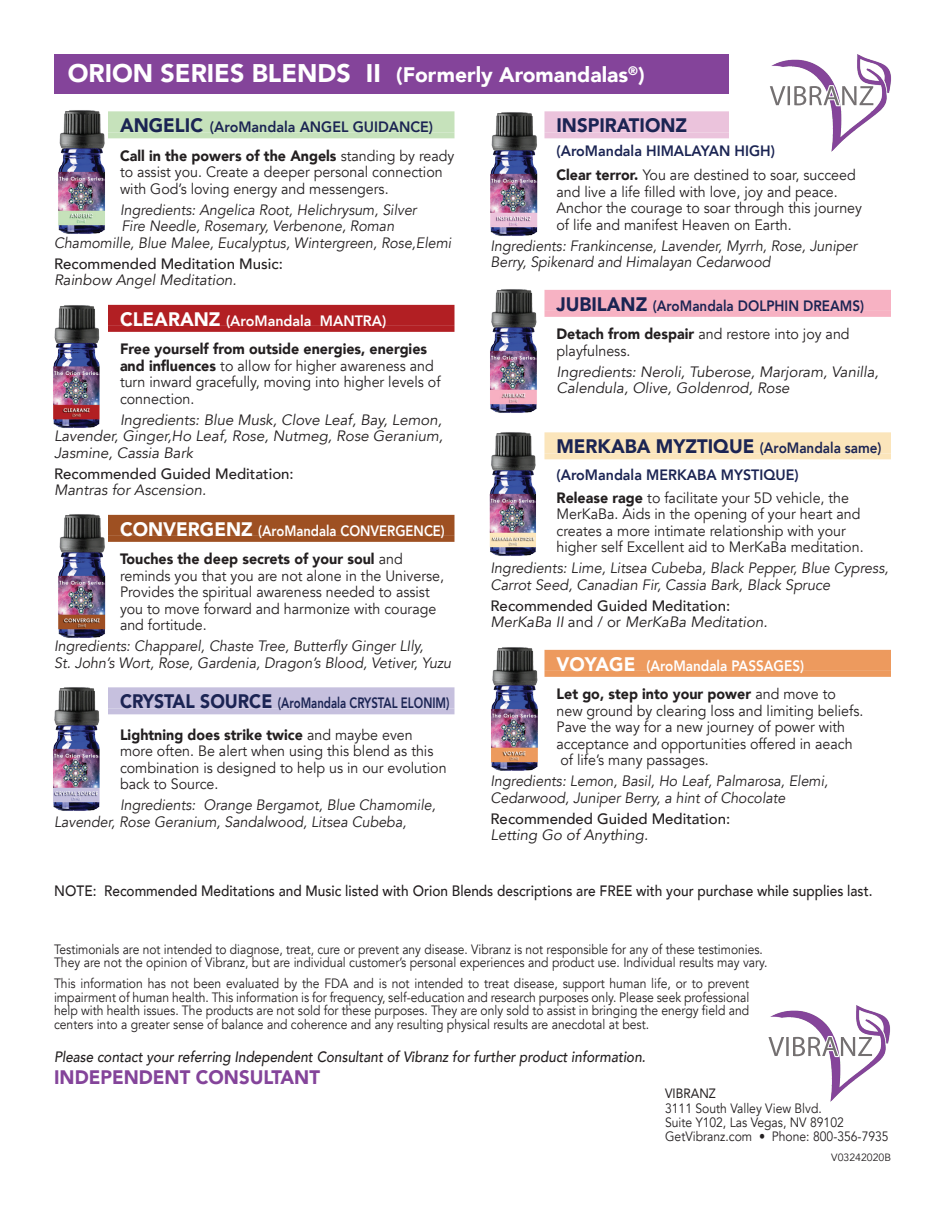
<style>
.page{position:relative;width:945px;height:1215px;background:#fff}
.page>*{position:absolute;margin:0;border:0;box-sizing:border-box;transform-origin:0 0}
.t1{font:900 21px "Avenir";color:#fff}
.t2{font:900 19.5px "Avenir";color:#84449a;scale:.95 1}
._13_point_subs{font:900 19.5px "Avenir";color:#1b2453;scale:.95 1}
._10pt_Avenir_Body{font:15px/16.5px "Avenir";color:#231f20;scale:.95 1}
._10pt_Avenir_Body-2{font:italic 15px/16.5px "Avenir";color:#231f20;scale:.95 1}
._10pt_Avenir_Body-3{font:500 15px/16.5px "Avenir";color:#231f20}
._10pt_Avenir_Body-4{font:italic 15px/16.5px "Avenir";color:#231f20;scale:.96 1}
._10pt_Avenir_Body-5{font:italic 15px/16.5px "Avenir";color:#231f20;text-align:justify}
.body_copy{font:500 15px "Avenir";color:#231f20;scale:.91 1}
._13_point_subs-2{font:italic 15px/16.5px "Avenir";color:#231f20;scale:.95 1}
.t3{font:italic 500 15px "Avenir";color:#231f20;scale:.9 1}
._10pt_Avenir_Body-6{font:800 15px "Avenir";color:#1b2453;scale:.95 1}
._13_point_subs-3{font:800 15px "Avenir";color:#1b2453;scale:.76 1}
._13_point_subs-4{font:800 15px "Avenir";color:#fff;scale:.87 1}
._13_point_subs-5{font:800 15px "Avenir";color:#1b2453;scale:.9 1}
._13_point_subs-6{font:800 15px "Avenir";color:#1b2453;scale:.95 1}
._10pt_Avenir_Body-7{font:800 15px "Avenir";color:#1b2453;scale:.9 1}
._13_point_subs-7{font:800 15px "Avenir";color:#fff;scale:.95 1}
._13_point_subs-8{font:800 15px "Avenir";color:#fff;scale:.9 1}
.t4{font:13.5px/13.5px "Avenir";color:#231f20;scale:.9 1}
.t5{font:13.5px/13.5px "Avenir";color:#231f20;scale:.89 1}
.t6{font:13.5px "Avenir";color:#231f20;scale:.9 1}
.t7{font:10.5px "Avenir";color:#231f20}
.s1{font-size:25.5px}
.s2{font-weight:900;font-size:19.5px}
.s3{font-weight:900}
.s4{font-weight:400;font-style:italic}
.s5{font-weight:400}
</style>
<div class="page">
<img style="left:768px;top:1005px;width:122px;height:97px">
<img style="left:781px;top:1036px;width:92px;height:21px">
<img style="left:770px;top:54px;width:121px;height:98px">
<img style="left:782px;top:85px;width:92px;height:21px">
<div style="left:108px;top:111px;width:346px;height:21px;background:#c6e2bb"></div>
<div style="left:108px;top:132px;width:346px;height:6px;background:#c6e2bb"></div>
<div style="left:108px;top:305px;width:346px;height:21px;background:#b21f23"></div>
<div style="left:108px;top:326px;width:346px;height:6px;background:#b21f23"></div>
<div style="left:108px;top:515px;width:346px;height:21px;background:#9e5022"></div>
<div style="left:108px;top:536px;width:346px;height:6px;background:#9e5022"></div>
<div style="left:108px;top:687px;width:346px;height:21px;background:#c6c0de"></div>
<div style="left:108px;top:708px;width:346px;height:6px;background:#c6c0de"></div>
<div style="left:544px;top:111px;width:185px;height:21px;background:#ebc3dc"></div>
<div style="left:544px;top:132px;width:185px;height:6px;background:#ebc3dc"></div>
<div style="left:544px;top:290px;width:347px;height:21px;background:#f7b2c3"></div>
<div style="left:544px;top:311px;width:347px;height:6px;background:#f7b2c3"></div>
<div style="left:544px;top:432px;width:347px;height:21px;background:#fbe5bb"></div>
<div style="left:544px;top:453px;width:347px;height:6px;background:#fbe5bb"></div>
<div style="left:544px;top:650px;width:347px;height:21px;background:#ed9a5e"></div>
<div style="left:544px;top:671px;width:347px;height:6px;background:#ed9a5e"></div>
<div style="left:54px;top:54px;width:675px;height:39px;background:#84449a"></div>
<img style="left:58px;top:110px;width:51px;height:124px">
<img style="left:53px;top:687px;width:47px;height:124px">
<img style="left:58px;top:514px;width:48px;height:124px">
<img style="left:53px;top:304px;width:60px;height:124px">
<img style="left:490px;top:111px;width:58px;height:125px">
<img style="left:491px;top:647px;width:55px;height:124px">
<img style="left:489px;top:432px;width:62px;height:124px">
<img style="left:490px;top:289px;width:62px;height:124px">
<p class="t1" style="left:68px;top:57px;width:578px"><span class="s1">ORION SERIES BLENDS II</span> (Formerly Aromandalas<sup>®</sup>)</p>
<p class="_13_point_subs-6" style="left:120px;top:115px;width:331px"><span class="s2">ANGELIC</span> (AroMandala ANGEL GUIDANCE)</p>
<p class="_10pt_Avenir_Body" style="left:120px;top:148px;width:354px"><span class="s3">Call in the powers of the Angels</span> standing by ready to assist you. Create a deeper personal connection with God’s loving energy and messengers.</p>
<p class="_10pt_Avenir_Body-2" style="left:120px;top:202px;width:314px">Ingredients: Angelica Root, Helichrysum, Silver</p>
<p class="_10pt_Avenir_Body-2" style="left:121px;top:218px;width:289px">Fire Needle, Rosemary, Verbenone, Roman</p>
<p class="_10pt_Avenir_Body-2" style="left:54px;top:235px;width:420px">Chamomille, Blue Malee, Eucalyptus, Wintergreen, Rose,Elemi</p>
<p class="_10pt_Avenir_Body-3" style="left:54px;top:255px;width:230px">Recommended Meditation Music:<br><span class="s4">Rainbow Angel Meditation.</span></p>
<p class="_13_point_subs-7" style="left:120px;top:309px;width:282px"><span class="s2">CLEARANZ</span> (AroMandala MANTRA)</p>
<p class="_10pt_Avenir_Body" style="left:120px;top:341px;width:339px"><span class="s3">Free yourself from outside energies, energies and influences</span> to allow for higher awareness and turn inward gracefully, moving into higher levels of connection.</p>
<p class="_10pt_Avenir_Body-5" style="left:54px;top:412px;width:390px;text-indent:66px">Ingredients: Blue Musk, Clove Leaf, Bay, Lemon, Lavender, Ginger,Ho Leaf, Rose, Nutmeg, Rose Geranium, Jasmine, Cassia Bark</p>
<p class="_10pt_Avenir_Body-3" style="left:54px;top:465px;width:241px">Recommended Guided Meditation:<br><span class="s4">Mantras for Ascension.</span></p>
<p class="_13_point_subs-4" style="left:120px;top:519px;width:375px"><span class="s2">CONVERGENZ</span> (AroMandala CONVERGENCE)</p>
<p class="_10pt_Avenir_Body" style="left:120px;top:551px;width:343px"><span class="s3">Touches the deep secrets of your soul</span> and reminds you that you are not alone in the Universe, Provides the spiritual awareness needed to assist you to move forward and harmonize with courage and fortitude.</p>
<p class="_10pt_Avenir_Body-4" style="left:54px;top:638px;width:415px">Ingredients: Chapparel, Chaste Tree, Butterfly Ginger LIly,<br>St. John’s Wort, Rose, Gardenia, Dragon’s Blood, Vetiver, Yuzu</p>
<p class="_13_point_subs-3" style="left:120px;top:691px;width:435px"><span class="s2">CRYSTAL SOURCE</span> (AroMandala CRYSTAL ELONIM)</p>
<p class="_10pt_Avenir_Body" style="left:120px;top:727px;width:345px"><span class="s3">Lightning does strike twice</span> and maybe even more often. Be alert when using this blend as this combination is designed to help us in our evolution back to Source.</p>
<p class="_13_point_subs-2" style="left:54px;top:797px;width:403px;text-indent:66px">Ingredients: Orange Bergamot, Blue Chamomile,<br>Lavender, Rose Geranium, Sandalwood, Litsea Cubeba,</p>
<p class="_13_point_subs" style="left:557px;top:109px;width:139px">INSPIRATIONZ</p>
<p class="_10pt_Avenir_Body-6" style="left:556px;top:139px;width:232px">(AroMandala HIMALAYAN HIGH)</p>
<p class="_10pt_Avenir_Body" style="left:556px;top:167px;width:323px"><span class="s3">Clear terror.</span> You are destined to soar, succeed and live a life filled with love, joy and peace.<br>Anchor the courage to soar through this journey of life and manifest Heaven on Earth.</p>
<p class="_10pt_Avenir_Body-2" style="left:490px;top:238px;width:387px">Ingredients: Frankincense, Lavender, Myrrh, Rose, Juniper<br>Berry, Spikenard and Himalayan Cedarwood</p>
<p class="_13_point_subs-5" style="left:557px;top:294px;width:343px"><span class="s2">JUBILANZ</span> (AroMandala DOLPHIN DREAMS)</p>
<p class="_10pt_Avenir_Body" style="left:556px;top:326px;width:310px"><span class="s3">Detach from despair</span> and restore into joy and playfulness.</p>
<p class="_10pt_Avenir_Body-5" style="left:556px;top:364px;width:324px">Ingredients: Neroli, Tuberose, Marjoram, Vanilla,<br>Calendula, Olive, Goldenrod, Rose</p>
<p class="_10pt_Avenir_Body-7" style="left:556px;top:436px;width:363px"><span class="s2">MERKABA MYZTIQUE</span> (AroMandala same)</p>
<p class="_10pt_Avenir_Body-6" style="left:556px;top:463px;width:256px">(AroMandala MERKABA MYSTIQUE)</p>
<p class="_10pt_Avenir_Body" style="left:556px;top:490px;width:325px"><span class="s3">Release rage</span> to facilitate your 5D vehicle, the MerKaBa. Aids in the opening of your heart and creates a more intimate relationship with your higher self Excellent aid to MerKaBa meditation.</p>
<p class="_10pt_Avenir_Body-4" style="left:490px;top:560px;width:416px">Ingredients: Lime, Litsea Cubeba, Black Pepper, Blue Cypress,<br>Carrot Seed, Canadian Fir, Cassia Bark, Black Spruce</p>
<p class="_10pt_Avenir_Body-3" style="left:490px;top:597px;width:279px">Recommended Guided Meditation:<br><span class="s4">MerKaBa II</span> <span class="s5">and / or</span> <span class="s4">MerKaBa Meditation.</span></p>
<p class="_13_point_subs-8" style="left:557px;top:654px;width:277px"><span class="s2">VOYAGE</span> (AroMandala PASSAGES)</p>
<p class="_10pt_Avenir_Body" style="left:556px;top:686px;width:325px"><span class="s3">Let go, step into your power</span> and move to new ground by clearing loss and limiting beliefs.<br>Pave the way for a new journey of power with acceptance and opportunities offered in aeach of life’s many passages.</p>
<p class="_10pt_Avenir_Body-2" style="left:490px;top:773px;width:357px">Ingredients: Lemon, Basil, Ho Leaf, Palmarosa, Elemi,<br>Cedarwood, Juniper Berry, a hint of Chocolate</p>
<p class="_10pt_Avenir_Body-3" style="left:490px;top:810px;width:241px">Recommended Guided Meditation:<br><span class="s4">Letting Go of Anything.</span></p>
<p class="body_copy" style="left:54px;top:877px;width:901px">NOTE: Recommended Meditations and Music listed with Orion Blends descriptions are FREE with your purchase while supplies last.</p>
<p class="t5" style="left:54px;top:942px;width:803px">Testimonials are not intended to diagnose, treat, cure or prevent any disease. Vibranz is not responsible for any of these testimonies.<br>They are not the opinion of Vibranz, but are individual customer’s personal experiences and product use. Individual results may vary.</p>
<p class="t4" style="left:54px;top:977px;width:774px;text-align:justify">This information has not been evaluated by the FDA and is not intended to treat disease, support human life, or to prevent impairment of human health. This information is for frequency, self-education and research purposes only. Please seek professional help with health issues. The products are not sold for these purposes. They are only sold to assist in bringing the energy field and centers into a greater sense of balance and coherence and any resulting physical results are anecdotal at best.</p>
<p class="t3" style="left:54px;top:1047px;width:659px">Please contact your referring Independent Consultant of Vibranz for further product information.</p>
<h2 class="t2" style="left:54px;top:1061px;width:281px">INDEPENDENT CONSULTANT</h2>
<p class="t6" style="left:665px;top:1083px;width:58px">VIBRANZ</p>
<p class="t4" style="left:665px;top:1101px;width:250px;line-height:14.2px">3111 South Valley View Blvd.<br>Suite Y102, Las Vegas, NV 89102<br>GetVibranz.com • Phone: 800-356-7935</p>
<p class="t7" style="left:831px;top:1151px;width:61px">V03242020B</p>
</div>
